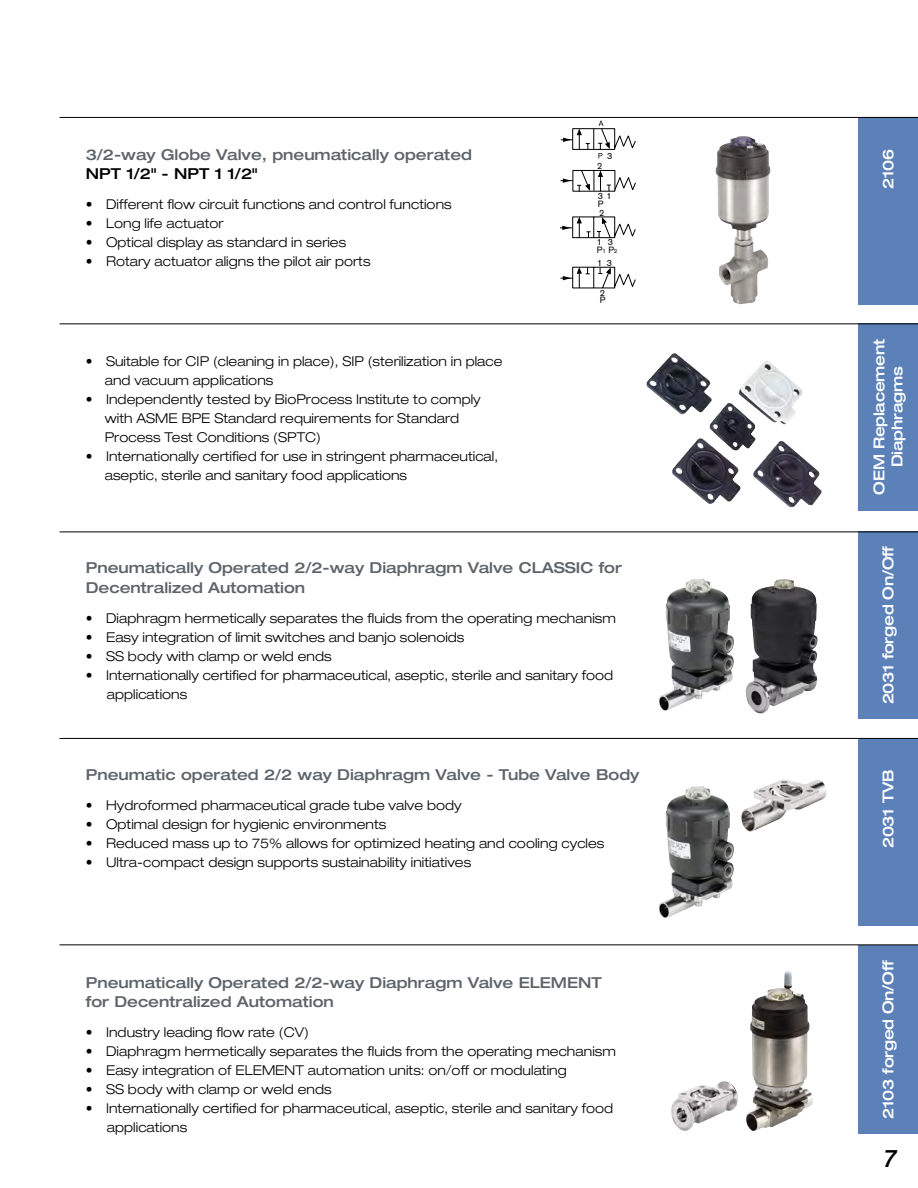
<style>
.page{position:relative;width:918px;height:1188px;background:#fff}
.page>*{position:absolute;margin:0;border:0;box-sizing:border-box;transform-origin:0 0}
.t1{font:italic 500 24px "Helvetica Neue LTW1 G";color:#000}
.t2{font:500 expanded 15px/19.5px "Helvetica Neue LTW1 G";color:#5d646a}
.t3{font:500 expanded 15px/18px "Helvetica Neue LTW1 G";letter-spacing:-.015em;color:#fff;text-align:center}
.t4{font:500 expanded 15px "Helvetica Neue LTW1 G";color:#000}
.t5{font:300 expanded 13.5px/19px "Helvetica Neue LTW1 G";letter-spacing:.005em;color:#000}
.t6{font:9px/7.9px "Akzidenz Grotesk BQ";color:#000}
.s1{font-stretch:normal}
.s2{font-size:6px}
</style>
<div class="page">
<div style="left:858px;top:324px;width:60px;height:187px;background:#5c81b9"></div>
<div style="left:858px;top:117px;width:60px;height:187px;background:#5c81b9"></div>
<img style="left:646px;top:353px;width:157px;height:99px">
<div style="left:858px;top:531px;width:60px;height:188px;background:#5c81b9"></div>
<img style="left:746px;top:579px;width:72px;height:134px">
<img style="left:659px;top:579px;width:75px;height:132px">
<img style="left:746px;top:971px;width:67px;height:160px">
<img style="left:671px;top:1081px;width:67px;height:50px">
<img style="left:716px;top:136px;width:55px;height:168px">
<svg style="left:561px;top:121px;width:75px;height:37px"></svg>
<svg style="left:561px;top:170px;width:75px;height:22px"></svg>
<svg style="left:560px;top:216px;width:76px;height:23px"></svg>
<svg style="left:561px;top:266px;width:75px;height:23px"></svg>
<div style="left:858px;top:738px;width:60px;height:187px;background:#5c81b9"></div>
<img style="left:659px;top:786px;width:75px;height:132px">
<img style="left:741px;top:779px;width:86px;height:53px">
<div style="left:858px;top:945px;width:60px;height:188px;background:#5c81b9"></div>
<hr style="left:60px;top:323px;width:858px;height:1px;background:#000">
<hr style="left:60px;top:532px;width:858px;height:1px;background:#000">
<hr style="left:60px;top:738px;width:858px;height:1px;background:#000">
<hr style="left:60px;top:944px;width:858px;height:1px;background:#000">
<hr style="left:60px;top:117px;width:858px;height:1px;background:#000">
<p class="t2" style="left:86px;top:144px;width:388px">3/2-way Globe Valve, pneumatically operated</p>
<p class="t4" style="left:86px;top:164px;width:173px">NPT 1/2" - NPT 1 1/2"</p>
<p class="t5" style="left:86px;top:195px;width:367px"><span class="s1">•</span> Different flow circuit functions and control functions</p>
<p class="t5" style="left:86px;top:214px;width:139px"><span class="s1">•</span> Long life actuator</p>
<p class="t5" style="left:86px;top:233px;width:262px"><span class="s1">•</span> Optical display as standard in series</p>
<p class="t5" style="left:86px;top:252px;width:286px"><span class="s1">•</span> Rotary actuator aligns the pilot air ports</p>
<p class="t5" style="left:105px;top:351px;width:399px;text-indent:-19px"><span class="s1">•</span> Suitable for CIP (cleaning in place), SIP (sterilization in place and vacuum applications</p>
<p class="t5" style="left:105px;top:389px;width:378px;text-indent:-19px"><span class="s1">•</span> Independently tested by BioProcess Institute to comply with ASME BPE Standard requirements for Standard<br>Process Test Conditions (SPTC)</p>
<p class="t5" style="left:105px;top:446px;width:395px;text-indent:-19px"><span class="s1">•</span> Internationally certified for use in stringent pharmaceutical, aseptic, sterile and sanitary food applications</p>
<p class="t6" style="left:607px;top:152px;width:7px">3</p>
<p class="t6" style="left:597px;top:162px;width:7px">2</p>
<p class="t6" style="left:598px;top:192px;width:16px">3 1<br>P</p>
<p class="t6" style="left:599px;top:209px;width:7px">2</p>
<p class="t6" style="left:597px;top:238px;width:22px;line-height:7.4px">1 3<br>P<span class="s2">1</span> P<span class="s2">2</span></p>
<p class="t6" style="left:600px;top:289px;width:7px">2<br>P</p>
<p class="t6" style="left:597px;top:259px;width:16px">1 3</p>
<p class="t2" style="left:86px;top:558px;width:538px">Pneumatically Operated 2/2-way Diaphragm Valve CLASSIC for<br>Decentralized Automation</p>
<p class="t5" style="left:86px;top:608px;width:532px"><span class="s1">•</span> Diaphragm hermetically separates the fluids from the operating mechanism</p>
<p class="t5" style="left:86px;top:627px;width:380px"><span class="s1">•</span> Easy integration of limit switches and banjo solenoids</p>
<p class="t5" style="left:86px;top:646px;width:247px"><span class="s1">•</span> SS body with clamp or weld ends</p>
<p class="t5" style="left:107px;top:665px;width:508px;text-indent:-21px"><span class="s1">•</span> Internationally certified for pharmaceutical, aseptic, sterile and sanitary food applications</p>
<p class="t2" style="left:86px;top:765px;width:555px">Pneumatic operated 2/2 way Diaphragm Valve - Tube Valve Body</p>
<p class="t5" style="left:86px;top:796px;width:377px"><span class="s1">•</span> Hydroformed pharmaceutical grade tube valve body</p>
<p class="t5" style="left:86px;top:815px;width:302px"><span class="s1">•</span> Optimal design for hygienic environments</p>
<p class="t5" style="left:86px;top:834px;width:520px"><span class="s1">•</span> Reduced mass up to 75% allows for optimized heating and cooling cycles</p>
<p class="t5" style="left:86px;top:853px;width:387px"><span class="s1">•</span> Ultra-compact design supports sustainability initiatives</p>
<p class="t2" style="left:86px;top:972px;width:518px">Pneumatically Operated 2/2-way Diaphragm Valve ELEMENT for Decentralized Automation</p>
<p class="t5" style="left:86px;top:1023px;width:224px"><span class="s1">•</span> Industry leading flow rate (CV)</p>
<p class="t5" style="left:86px;top:1042px;width:532px"><span class="s1">•</span> Diaphragm hermetically separates the fluids from the operating mechanism</p>
<p class="t5" style="left:86px;top:1061px;width:483px"><span class="s1">•</span> Easy integration of ELEMENT automation units: on/off or modulating</p>
<p class="t5" style="left:86px;top:1080px;width:247px"><span class="s1">•</span> SS body with clamp or weld ends</p>
<p class="t5" style="left:107px;top:1099px;width:508px;text-indent:-21px"><span class="s1">•</span> Internationally certified for pharmaceutical, aseptic, sterile and sanitary food applications</p>
<p class="t3" style="left:879px;top:189px;width:42px;rotate:-90deg">2106</p>
<p class="t3" style="left:870px;top:495px;width:157px;rotate:-90deg">OEM Replacement<br>Diaphragms</p>
<p class="t3" style="left:879px;top:704px;width:160px;rotate:-90deg">2031 forged On/Off</p>
<p class="t3" style="left:879px;top:848px;width:80px;rotate:-90deg">2031 TVB</p>
<p class="t3" style="left:879px;top:1119px;width:160px;rotate:-90deg">2103 forged On/Off</p>
<h1 class="t1" style="left:883px;top:1144px;width:15px">7</h1>
</div>
